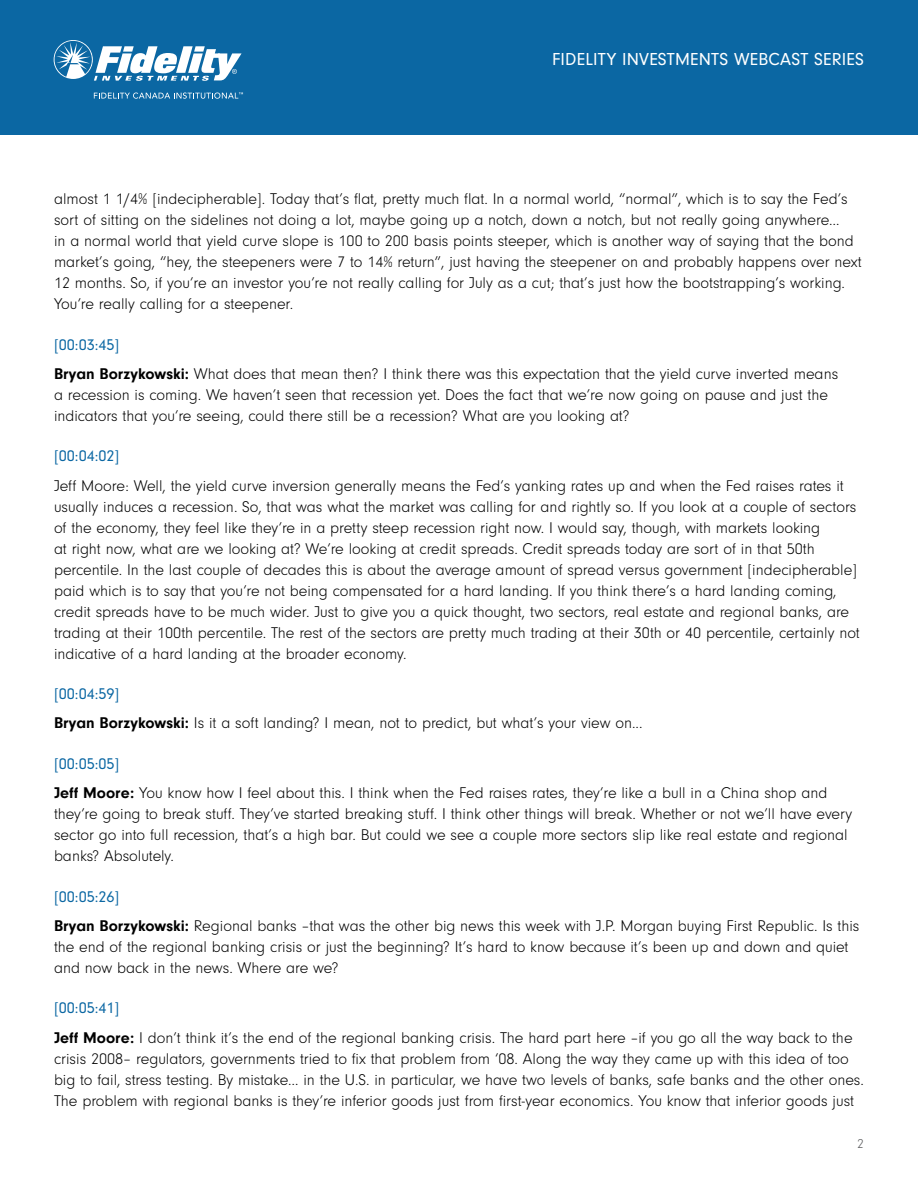
<style>
.page{position:relative;width:918px;height:1188px;background:#fff}
.page>*{position:absolute;margin:0;border:0;box-sizing:border-box;transform-origin:0 0}
.t1{font:18px "Neuzeit Gro";letter-spacing:.01em;color:#fff}
.t2{font:300 16.2px/21px "Neuzeit Gro";color:#000}
.t3{font:16.2px "Neuzeit Gro";color:#0b67a3}
.t4{font:300 13.5px "Neuzeit Gro";color:#58595b}
.s1{font-weight:400;color:#0b67a3}
.s2{font-weight:700}
</style>
<div class="page">
<div style="left:0;top:0;width:918px;height:135px;background:#0b67a3"></div>
<svg style="left:54px;top:40px;width:188px;height:41px"></svg>
<svg style="left:94px;top:92px;width:149px;height:7px"></svg>
<p class="t1" style="left:552px;top:49px;width:313px">FIDELITY INVESTMENTS WEBCAST SERIES</p>
<p class="t2" style="left:54px;top:189px;width:809px">almost 1 1/4% [indecipherable]. Today that’s flat, pretty much flat. In a normal world, “normal”, which is to say the Fed’s sort of sitting on the sidelines not doing a lot, maybe going up a notch, down a notch, but not really going anywhere…<br>in a normal world that yield curve slope is 100 to 200 basis points steeper, which is another way of saying that the bond market’s going, “hey, the steepeners were 7 to 14% return”, just having the steepener on and probably happens over next 12 months. So, if you’re an investor you’re not really calling for July as a cut; that’s just how the bootstrapping’s working.<br>You’re really calling for a steepener.</p>
<p class="t2" style="left:54px;top:330px;width:786px;line-height:29.2px"><span class="s1">[00:03:45]<br></span><span class="s2">Bryan Borzykowski:</span> What does that mean then? I think there was this expectation that the yield curve inverted means</p>
<p class="t2" style="left:54px;top:384px;width:775px">a recession is coming. We haven’t seen that recession yet. Does the fact that we’re now going on pause and just the indicators that you’re seeing, could there still be a recession? What are you looking at?</p>
<p class="t3" style="left:54px;top:447px;width:67px">[00:04:02]</p>
<p class="t2" style="left:54px;top:475px;width:807px">Jeff Moore: Well, the yield curve inversion generally means the Fed’s yanking rates up and when the Fed raises rates it usually induces a recession. So, that was what the market was calling for and rightly so. If you look at a couple of sectors of the economy, they feel like they’re in a pretty steep recession right now. I would say, though, with markets looking<br>at right now, what are we looking at? We’re looking at credit spreads. Credit spreads today are sort of in that 50th percentile. In the last couple of decades this is about the average amount of spread versus government [indecipherable] paid which is to say that you’re not being compensated for a hard landing. If you think there’s a hard landing coming, credit spreads have to be much wider. Just to give you a quick thought, two sectors, real estate and regional banks, are trading at their 100th percentile. The rest of the sectors are pretty much trading at their 30th or 40 percentile, certainly not indicative of a hard landing at the broader economy.</p>
<p class="t2" style="left:54px;top:680px;width:590px;line-height:29.2px"><span class="s1">[00:04:59]<br></span><span class="s2">Bryan Borzykowski:</span> Is it a soft landing? I mean, not to predict, but what’s your view on...</p>
<p class="t2" style="left:54px;top:749px;width:775px;line-height:29.2px"><span class="s1">[00:05:05]<br></span><span class="s2">Jeff Moore:</span> You know how I feel about this. I think when the Fed raises rates, they’re like a bull in a China shop and</p>
<p class="t2" style="left:54px;top:804px;width:800px">they’re going to break stuff. They’ve started breaking stuff. I think other things will break. Whether or not we’ll have every sector go into full recession, that’s a high bar. But could we see a couple more sectors slip like real estate and regional banks? Absolutely.</p>
<p class="t2" style="left:54px;top:882px;width:807px;line-height:29.2px"><span class="s1">[00:05:26]<br></span><span class="s2">Bryan Borzykowski:</span> Regional banks –that was the other big news this week with J.P. Morgan buying First Republic. Is this</p>
<p class="t2" style="left:54px;top:936px;width:796px">the end of the regional banking crisis or just the beginning? It’s hard to know because it’s been up and down and quiet and now back in the news. Where are we?</p>
<p class="t2" style="left:54px;top:994px;width:800px;line-height:29.2px"><span class="s1">[00:05:41]<br></span><span class="s2">Jeff Moore:</span> I don’t think it’s the end of the regional banking crisis. The hard part here –if you go all the way back to the</p>
<p class="t2" style="left:54px;top:1048px;width:811px">crisis 2008– regulators, governments tried to fix that problem from ‘08. Along the way they came up with this idea of too big to fail, stress testing. By mistake… in the U.S. in particular, we have two levels of banks, safe banks and the other ones.<br>The problem with regional banks is they’re inferior goods just from first-year economics. You know that inferior goods just</p>
<p class="t4" style="left:857px;top:1137px;width:8px">2</p>
</div>
